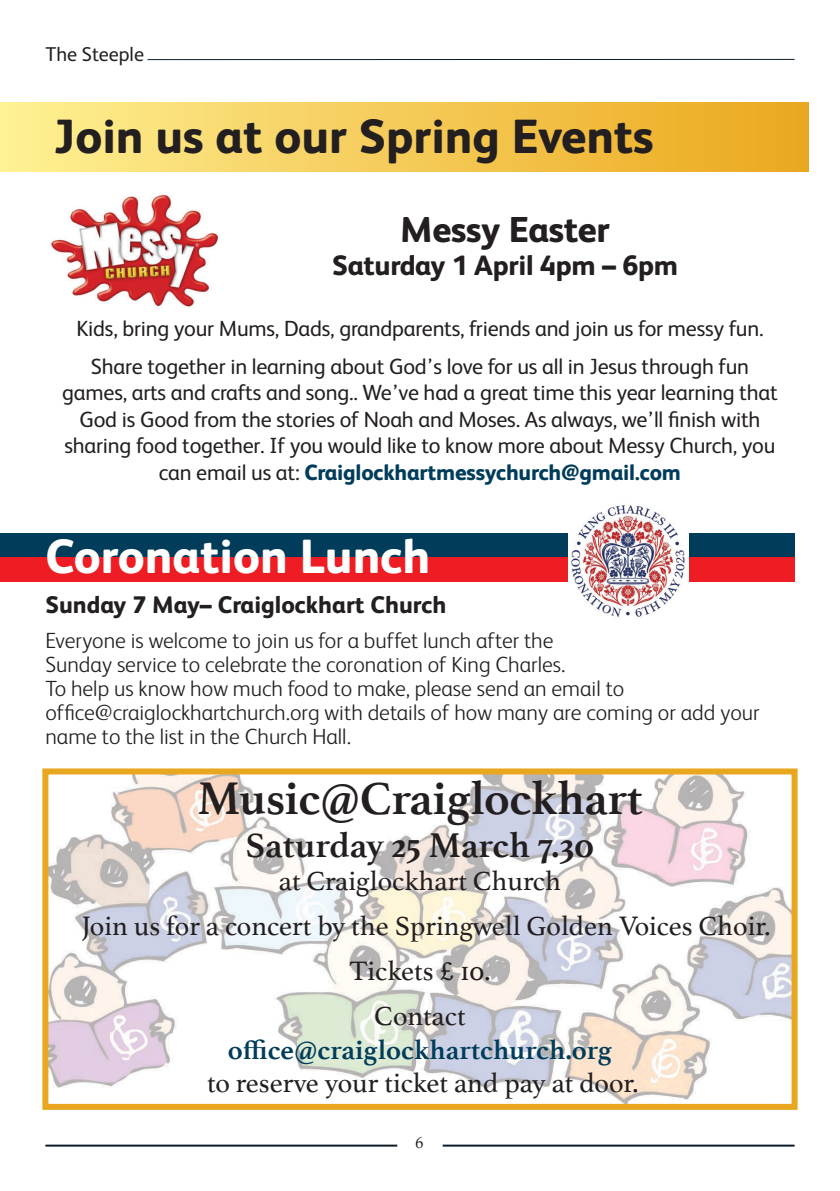
<style>
.page{position:relative;width:840px;height:1191px;background:#fff}
.page>*{position:absolute;margin:0;border:0;box-sizing:border-box;transform-origin:0 0}
.t1{font:800 48px "FS Albert";color:#231f20}
.t2{font:700 48px "Athelas";letter-spacing:-.01em;color:#231f20}
.t3{font:800 48px "FS Albert";color:#fff}
.t4{font:700 36px "Athelas";color:#231f20}
.t5{font:800 36px "FS Albert";letter-spacing:-.01em;color:#231f20}
.t6{font:28px/45px "Athelas";color:#231f20;text-align:center}
.t7{font:700 28px "Athelas";color:#013d5a}
.t8{font:800 28px "FS Albert";letter-spacing:-.01em;color:#231f20}
.t9{font:800 24px "FS Albert";color:#231f20}
.t10{font:22px/26.4px "FS Albert";letter-spacing:-.01em;color:#231f20;text-align:center}
.t11{font:300 22px/24px "FS Albert";color:#231f20}
.t12{font:20px "FS Albert";color:#231f20}
.t13{font:16px "Palatino";color:#231f20}
.s1{font-weight:800;color:#013d5a}
</style>
<div class="page">
<div style="left:0;top:534px;width:794px;height:24px;background:#013d5a"></div>
<img style="left:49px;top:775px;width:741px;height:327px">
<div style="left:0;top:102px;width:808px;height:69px;background:linear-gradient(to right,#fef094,#eba71e)"></div>
<hr style="left:45px;top:1144px;width:352px;height:2px;background:#0d1d28">
<hr style="left:442px;top:1144px;width:352px;height:2px;background:#0d1d28">
<hr style="left:147px;top:59px;width:647px;height:1px;background:#0d1d28">
<div style="left:42px;top:768px;width:755px;height:341px;border:6px solid #e9a720"></div>
<img style="left:50px;top:194px;width:168px;height:114px">
<div style="left:0;top:558px;width:794px;height:24px;background:#ee1d23"></div>
<img style="left:568px;top:505px;width:119px;height:113px">
<p class="t12" style="left:45px;top:41px;width:100px">The Steeple</p>
<h1 class="t1" style="left:54px;top:102px;width:601px">Join us at our Spring Events</h1>
<h2 class="t5" style="left:400px;top:203px;width:211px">Messy Easter</h2>
<p class="t8" style="left:332px;top:245px;width:347px">Saturday 1 April 4pm – 6pm</p>
<p class="t10" style="left:76px;top:309px;width:688px;line-height:37.8px">Kids, bring your Mums, Dads, grandparents, friends and join us for messy fun.<br>Share together in learning about God’s love for us all in Jesus through fun</p>
<p class="t10" style="left:62px;top:379px;width:716px">games, arts and crafts and song.. We’ve had a great time this year learning that God is Good from the stories of Noah and Moses. As always, we’ll finish with sharing food together. If you would like to know more about Messy Church, you can email us at: <span class="s1">Craiglockhartmessychurch@gmail.com</span></p>
<h1 class="t3" style="left:45px;top:521px;width:386px">Coronation Lunch</h1>
<p class="t9" style="left:45px;top:587px;width:402px">Sunday 7 May– Craiglockhart Church</p>
<p class="t11" style="left:45px;top:628px;width:715px">Everyone is welcome to join us for a buffet lunch after the<br>Sunday service to celebrate the coronation of King Charles.<br>To help us know how much food to make, please send an email to office@craiglockhartchurch.org with details of how many are coming or add your name to the list in the Church Hall.</p>
<h1 class="t2" style="left:197px;top:759px;width:447px">Music@Craiglockhart</h1>
<h2 class="t4" style="left:246px;top:815px;width:349px">Saturday 25 March 7.30</h2>
<p class="t6" style="left:81px;top:858px;width:690px">at Craiglockhart Church<br>Join us for a concert by the Springwell Golden Voices Choir.<br>Tickets £ 10.<br>Contact</p>
<p class="t7" style="left:228px;top:1027px;width:385px">office@craiglockhartchurch.org</p>
<p class="t6" style="left:207px;top:1060px;width:432px">to reserve your ticket and pay at door.</p>
<p class="t13" style="left:415px;top:1129px;width:9px">6</p>
</div>
